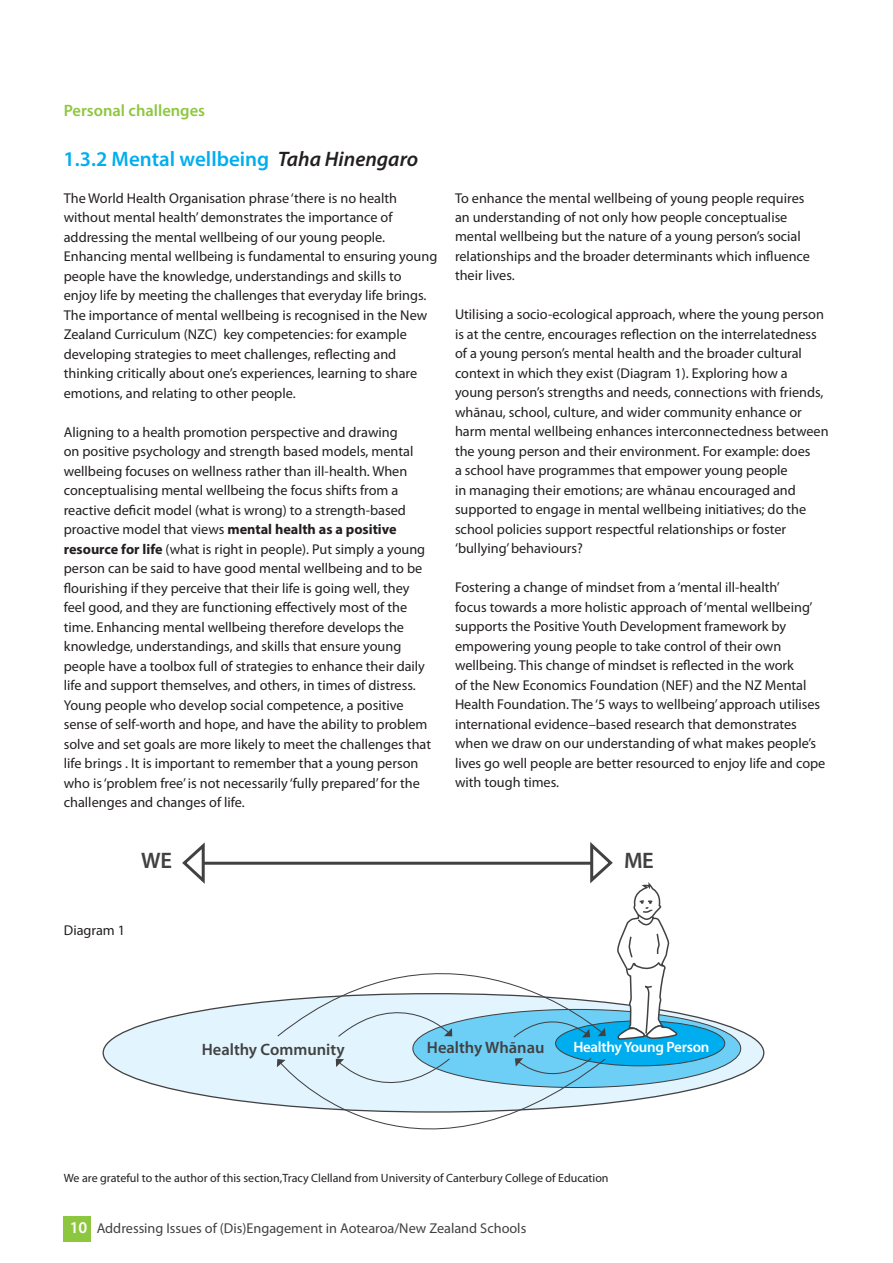
<style>
.page{position:relative;width:893px;height:1263px;background:#fff}
.page>*{position:absolute;margin:0;border:0;box-sizing:border-box;transform-origin:0 0}
.t1{font:600 22.5px "Myriad Pro";color:#414142}
.t2{font:600 21px "Myriad Pro";color:#00aeef}
.t3{font:600 16.5px "Myriad Pro";color:#414142}
.t4{font:600 16.5px "Myriad Pro";color:#8dc73f}
.t5{font:600 15px "Myriad Pro";letter-spacing:-.02em;color:#fff}
.t6{font:14.25px/19.5px "Myriad Pro";color:#231f20}
.t7{font:14.25px "Myriad Pro";color:#414142}
.t8{font:12px "Myriad Pro";color:#231f20}
.s1{font-style:italic;color:#231f20}
.s2{font-weight:700}
.s3{font-weight:600;font-size:16.5px;color:#fff}
</style>
<div class="page">
<div style="left:64px;top:1216px;width:27px;height:25px;background:#8dc73f"></div>
<div style="left:103px;top:994px;width:661px;height:118px;background:#e2f4fd;border-radius:50%"></div>
<div style="left:413px;top:1009px;width:328px;height:78px;background:#6ecff6;border-radius:50%"></div>
<div style="left:556px;top:1021px;width:169px;height:45px;background:#00aeef;border-radius:50%"></div>
<hr style="left:204px;top:862px;width:389px;height:3px;background:#414142">
<svg style="left:182px;top:842px;width:25px;height:42px"></svg>
<svg style="left:276px;top:973px;width:236px;height:64px"></svg>
<svg style="left:280px;top:1058px;width:327px;height:72px"></svg>
<svg style="left:277px;top:1059px;width:8px;height:8px"></svg>
<svg style="left:515px;top:1057px;width:78px;height:33px"></svg>
<svg style="left:512px;top:842px;width:166px;height:199px"></svg>
<svg style="left:336px;top:1057px;width:115px;height:53px"></svg>
<svg style="left:337px;top:985px;width:115px;height:53px"></svg>
<p class="t4" style="left:64px;top:101px;width:143px">Personal challenges</p>
<h2 class="t2" style="left:64px;top:148px;width:356px">1.3.2 Mental wellbeing <span class="s1">Taha Hinengaro</span></h2>
<p class="t6" style="left:64px;top:188px;width:375px">The World Health Organisation phrase ‘there is no health without mental health’ demonstrates the importance of addressing the mental wellbeing of our young people.<br>Enhancing mental wellbeing is fundamental to ensuring young people have the knowledge, understandings and skills to enjoy life by meeting the challenges that everyday life brings.<br>The importance of mental wellbeing is recognised in the New Zealand Curriculum (NZC) key competencies: for example developing strategies to meet challenges, reflecting and thinking critically about one’s experiences, learning to share emotions, and relating to other people.</p>
<p class="t6" style="left:64px;top:422px;width:369px">Aligning to a health promotion perspective and drawing<br>on positive psychology and strength based models, mental wellbeing focuses on wellness rather than ill-health. When conceptualising mental wellbeing the focus shifts from a reactive deficit model (what is wrong) to a strength-based proactive model that views <span class="s2">mental health as a positive resource for life</span> (what is right in people). Put simply a young person can be said to have good mental wellbeing and to be flourishing if they perceive that their life is going well, they feel good, and they are functioning effectively most of the time. Enhancing mental wellbeing therefore develops the knowledge, understandings, and skills that ensure young people have a toolbox full of strategies to enhance their daily life and support themselves, and others, in times of distress.<br>Young people who develop social competence, a positive sense of self-worth and hope, and have the ability to problem solve and set goals are more likely to meet the challenges that life brings . It is important to remember that a young person who is ‘problem free’ is not necessarily ‘fully prepared’ for the challenges and changes of life.</p>
<p class="t6" style="left:455px;top:188px;width:357px">To enhance the mental wellbeing of young people requires an understanding of not only how people conceptualise mental wellbeing but the nature of a young person’s social relationships and the broader determinants which influence their lives.</p>
<p class="t6" style="left:455px;top:305px;width:375px">Utilising a socio-ecological approach, where the young person is at the centre, encourages reflection on the interrelatedness of a young person’s mental health and the broader cultural context in which they exist (Diagram 1). Exploring how a young person’s strengths and needs, connections with friends, whānau, school, culture, and wider community enhance or harm mental wellbeing enhances interconnectedness between the young person and their environment. For example: does<br>a school have programmes that empower young people<br>in managing their emotions; are whānau encouraged and supported to engage in mental wellbeing initiatives; do the school policies support respectful relationships or foster ‘bullying’ behaviours?</p>
<p class="t6" style="left:455px;top:578px;width:372px">Fostering a change of mindset from a ‘mental ill-health’<br>focus towards a more holistic approach of ‘mental wellbeing’ supports the Positive Youth Development framework by empowering young people to take control of their own wellbeing. This change of mindset is reflected in the work<br>of the New Economics Foundation (NEF) and the NZ Mental Health Foundation. The ‘5 ways to wellbeing’ approach utilises international evidence–based research that demonstrates when we draw on our understanding of what makes people’s lives go well people are better resourced to enjoy life and cope with tough times.</p>
<h1 class="t1" style="left:141px;top:848px;width:32px">WE</h1>
<h1 class="t1" style="left:624px;top:848px;width:31px">ME</h1>
<p class="t6" style="left:64px;top:921px;width:63px">Diagram 1</p>
<p class="t3" style="left:202px;top:1040px;width:144px">Healthy Community</p>
<p class="t3" style="left:427px;top:1038px;width:119px">Healthy Whānau</p>
<p class="t5" style="left:573px;top:1038px;width:138px">Healthy Young Person</p>
<p class="t8" style="left:64px;top:1171px;width:546px">We are grateful to the author of this section,Tracy Clelland from University of Canterbury College of Education</p>
<p class="t7" style="left:70px;top:1220px;width:458px"><span class="s3">10</span> Addressing Issues of (Dis)Engagement in Aotearoa/New Zealand Schools</p>
</div>
